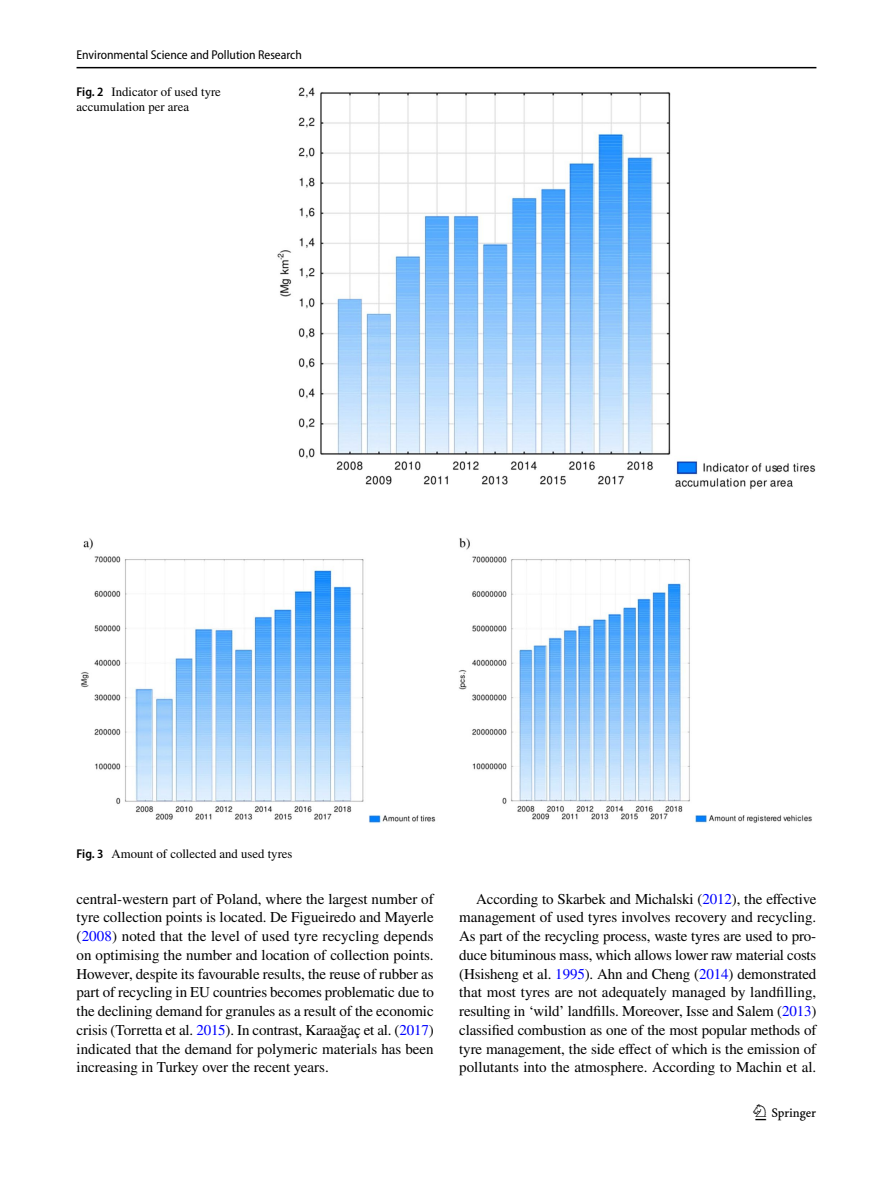
<style>
.page{position:relative;width:893px;height:1187px;background:#fff}
.page>*{position:absolute;margin:0;border:0;box-sizing:border-box;transform-origin:0 0}
.t1{font:22.5px "Springnew Regular 3";color:#000}
.t2{font:15px/18.8px "STIX";color:#000;text-align:justify}
.t3{font:12.75px/15px "STIX";color:#000}
.t4{font:semi-condensed 12.75px "Myriad Pro";color:#000}
.s1{font-family:"Myriad Pro";font-weight:600;font-stretch:semi-condensed}
.s2{color:#00f}
</style>
<div class="page">
<hr style="left:77px;top:67px;width:739px;height:1px;background:#000">
<img style="left:277px;top:87px;width:539px;height:403px">
<img style="left:81px;top:538px;width:731px;height:285px">
<p class="t4" style="left:77px;top:48px;width:227px">Environmental Science and Pollution Research</p>
<p class="t3" style="left:77px;top:85px;width:146px"><span class="s1">Fig. 2</span> Indicator of used tyre accumulation per area</p>
<p class="t3" style="left:77px;top:847px;width:217px"><span class="s1">Fig. 3</span> Amount of collected and used tyres</p>
<p class="t2" style="left:77px;top:890px;width:359px">central-western part of Poland, where the largest number of tyre collection points is located. De Figueiredo and Mayerle (<span class="s2">2008</span>) noted that the level of used tyre recycling depends on optimising the number and location of collection points.<br>However, despite its favourable results, the reuse of rubber as part of recycling in EU countries becomes problematic due to the declining demand for granules as a result of the economic crisis (Torretta et al. <span class="s2">2015</span>). In contrast, Karaağaç et al. (<span class="s2">2017</span>) indicated that the demand for polymeric materials has been increasing in Turkey over the recent years.</p>
<p class="t2" style="left:459px;top:890px;width:359px;text-indent:17px">According to Skarbek and Michalski (<span class="s2">2012</span>), the effective management of used tyres involves recovery and recycling.<br>As part of the recycling process, waste tyres are used to pro&shy;duce bituminous mass, which allows lower raw material costs (Hsisheng et al. <span class="s2">1995</span>). Ahn and Cheng (<span class="s2">2014</span>) demonstrated that most tyres are not adequately managed by landfilling, resulting in ‘wild’ landfills. Moreover, Isse and Salem (<span class="s2">2013</span>) classified combustion as one of the most popular methods of tyre management, the side effect of which is the emission of pollutants into the atmosphere. According to Machin et al.</p>
<h1 class="t1" style="left:755px;top:1104px;width:62px">1 3</h1>
</div>
